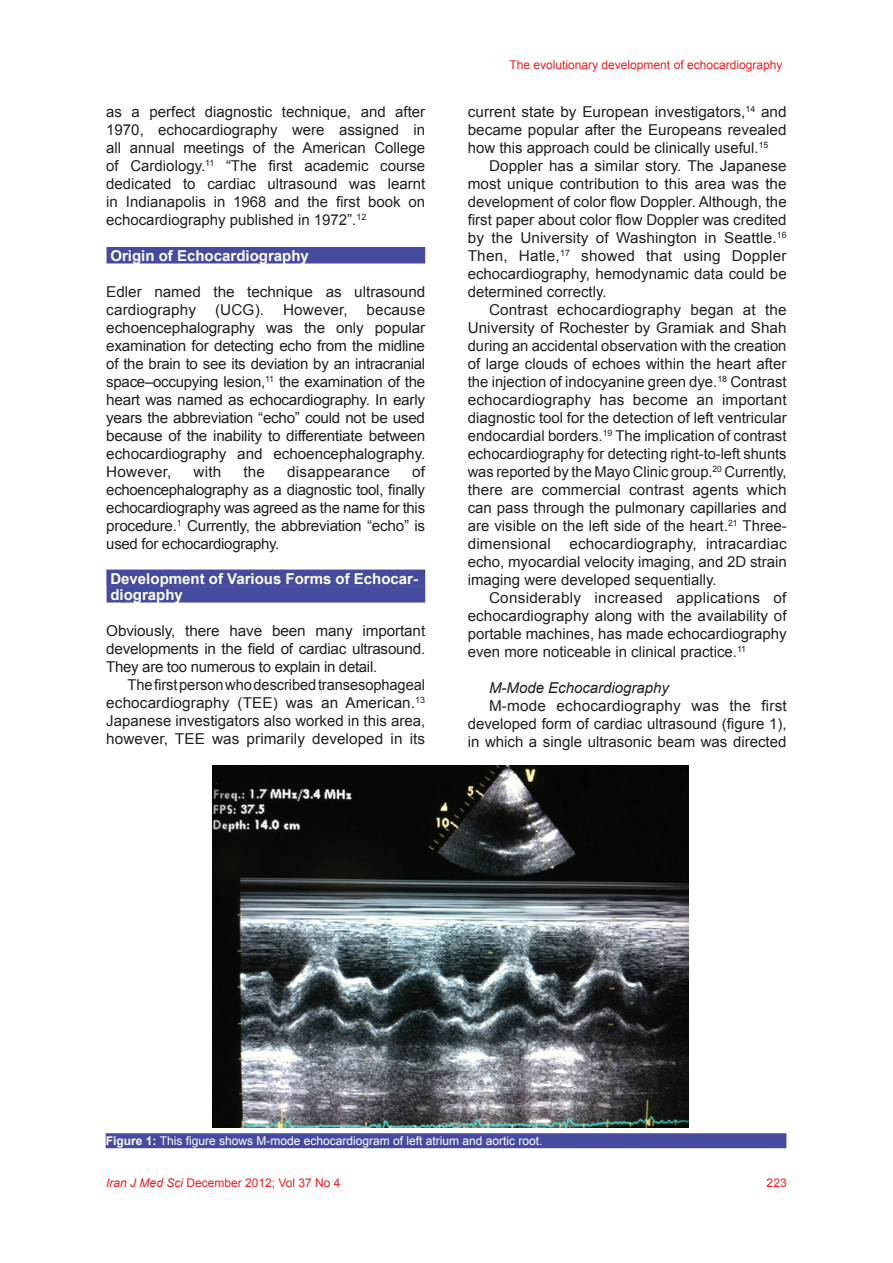
<style>
.page{position:relative;width:893px;height:1263px;background:#fff}
.page>*{position:absolute;margin:0;border:0;box-sizing:border-box;transform-origin:0 0}
.t1{font:15px/18px "Arial";color:#231f20;text-align:justify}
.t2{font:700 15px/16.5px "Arial";color:#fff}
.t3{font:italic 15px "Arial";color:#231f20}
.t4{font:12px "Arial";color:#ee1d23}
.t5{font:12px "Arial";color:#fff}
.s1{font-weight:700}
.s2{font-style:italic}
</style>
<div class="page">
<img style="left:213px;top:766px;width:475px;height:361px">
<div style="left:106px;top:1133px;width:680px;height:15px;background:#474b9f"></div>
<div style="left:107px;top:247px;width:318px;height:16px;background:#474b9f"></div>
<div style="left:106px;top:569px;width:319px;height:17px;background:#474b9f"></div>
<div style="left:107px;top:586px;width:318px;height:16px;background:#474b9f"></div>
<p class="t1" style="left:106px;top:103px;width:320px">as a perfect diagnostic technique, and after 1970, echocardiography were assigned in all annual meetings of the American College of Cardiology.<sup>11</sup> “The first academic course dedicated to cardiac ultrasound was learnt in Indianapolis in 1968 and the first book on echocardiography published in 1972”.<sup>12</sup></p>
<p class="t2" style="left:110px;top:248px;width:200px">Origin of Echocardiography</p>
<p class="t1" style="left:106px;top:283px;width:321px">Edler named the technique as ultrasound cardiography</p>
<p class="t1" style="left:215px;top:301px;width:51px">(UCG).</p>
<p class="t1" style="left:283px;top:301px;width:66px">However,</p>
<p class="t1" style="left:106px;top:301px;width:321px;text-indent:260px">because echoencephalography was the only popular examination for detecting echo from the midline of the brain to see its deviation by an intracranial space–occupying lesion,<sup>11</sup> the examination of the heart was named as echocardiography. In early years the abbreviation “echo” could not be used because of the inability to differentiate between echocardiography and echoencephalography.<br>However,</p>
<p class="t1" style="left:106px;top:463px;width:320px;text-indent:306px">of echoencephalography as a diagnostic tool, finally echocardiography was agreed as the name for this procedure.<sup>1</sup> Currently, the abbreviation “echo” is used for echocardiography.</p>
<p class="t2" style="left:110px;top:571px;width:309px">Development of Various Forms of Echocar&shy;diography</p>
<p class="t1" style="left:106px;top:622px;width:320px">Obviously, there have been many important developments in the field of cardiac ultrasound.<br>They are too numerous to explain in detail.</p>
<p class="t1" style="left:106px;top:676px;width:320px;text-indent:21px">The first person who described transesophageal echocardiography (TEE) was an American.<sup>13<br></sup>Japanese investigators also worked in this area, however, TEE was primarily developed in its</p>
<p class="t1" style="left:194px;top:463px;width:29px">with</p>
<p class="t1" style="left:243px;top:463px;width:23px">the</p>
<p class="t1" style="left:287px;top:463px;width:104px">disappearance</p>
<p class="t4" style="left:510px;top:57px;width:274px">The evolutionary development of echocardiography</p>
<p class="t1" style="left:468px;top:103px;width:320px">current state by European investigators,<sup>14</sup> and became popular after the Europeans revealed how this approach could be clinically useful.<sup>15</sup></p>
<p class="t1" style="left:468px;top:157px;width:320px;text-indent:21px">Doppler has a similar story. The Japanese most unique contribution to this area was the development of color flow Doppler. Although, the first paper about color flow Doppler was credited by the University of Washington in Seattle.<sup>16<br></sup>Then, Hatle,<sup>17</sup> showed that using Doppler echocardiography, hemodynamic data could be determined correctly.</p>
<p class="t1" style="left:468px;top:301px;width:321px;text-indent:21px">Contrast echocardiography began at the University of Rochester by Gramiak and Shah during an accidental observation with the creation of large clouds of echoes within the heart after the injection of indocyanine green dye.<sup>18</sup> Contrast echocardiography has become an important diagnostic tool for the detection of left ventricular endocardial borders.<sup>19</sup> The implication of contrast echocardiography for detecting right-to-left shunts was reported by the Mayo Clinic group.<sup>20</sup> Currently, there are commercial contrast agents which can pass through the pulmonary capillaries and are visible on the left side of the heart.<sup>21</sup> Three&shy;dimensional echocardiography, intracardiac echo, myocardial velocity imaging, and 2D strain imaging were developed sequentially.</p>
<p class="t1" style="left:468px;top:589px;width:320px;text-indent:21px">Considerably increased applications of echocardiography along with the availability of portable machines, has made echocardiography even more noticeable in clinical practice.<sup>11</sup></p>
<p class="t3" style="left:489px;top:678px;width:182px">M-Mode Echocardiography</p>
<p class="t1" style="left:468px;top:697px;width:321px;text-indent:21px">M-mode echocardiography was the first developed form of cardiac ultrasound (figure 1), in which a single ultrasonic beam was directed</p>
<p class="t5" style="left:106px;top:1133px;width:438px"><span class="s1">Figure 1:</span> This figure shows M-mode echocardiogram of left atrium and aortic root.</p>
<p class="t4" style="left:106px;top:1175px;width:236px"><span class="s2">Iran J Med Sci</span> December 2012; Vol 37 No 4</p>
<p class="t4" style="left:767px;top:1175px;width:22px">223</p>
</div>
